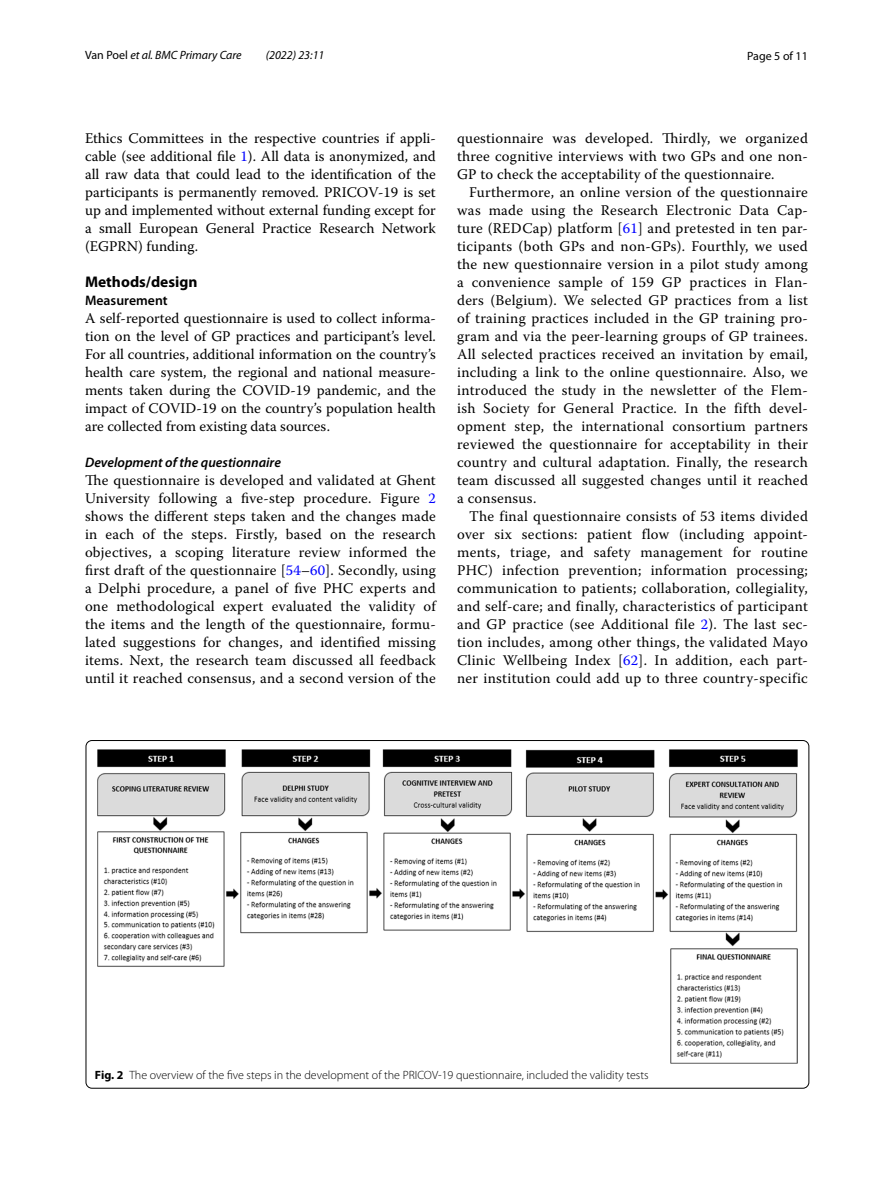
<style>
.page{position:relative;width:893px;height:1187px;background:#fff}
.page>*{position:absolute;margin:0;border:0;box-sizing:border-box;transform-origin:0 0}
.t1{font:700 15.45px "Myriad Pro";color:#000}
.t2{font:14.7px/18px "Warnock Pro";letter-spacing:.015em;color:#000;text-align:justify}
.t3{font:italic 600 13.8px "Myriad Pro";color:#000}
.t4{font:600 13.8px "Myriad Pro";color:#000}
.t5{font:300 12px "Myriad Pro";color:#000}
.t6{font:italic 12px "Myriad Pro";color:#000}
.t7{font:12px "Myriad Pro";color:#000}
.s1{font-style:normal}
.s2{color:#00f}
.s3{font-weight:700}
</style>
<div class="page">
<img style="left:97px;top:749px;width:701px;height:314px">
<p class="t6" style="left:85px;top:48px;width:158px"><span class="s1">Van Poel</span> et al. BMC Primary Care</p>
<p class="t6" style="left:266px;top:48px;width:60px">(2022) 23:11</p>
<p class="t7" style="left:747px;top:48px;width:62px">Page 5 of 11</p>
<p class="t2" style="left:85px;top:128px;width:352px">Ethics Committees in the respective countries if appli&shy;cable (see additional file <span class="s2">1</span>). All data is anonymized, and all raw data that could lead to the identification of the participants is permanently removed. PRICOV-19 is set up and implemented without external funding except for a small European General Practice Research Network (EGPRN) funding.</p>
<p class="t1" style="left:85px;top:271px;width:114px">Methods/design</p>
<p class="t4" style="left:85px;top:291px;width:84px">Measurement</p>
<p class="t2" style="left:85px;top:308px;width:352px">A self-reported questionnaire is used to collect informa&shy;tion on the level of GP practices and participant’s level.<br>For all countries, additional information on the country’s health care system, the regional and national measure&shy;ments taken during the COVID-19 pandemic, and the impact of COVID-19 on the country’s population health are collected from existing data sources.</p>
<p class="t3" style="left:85px;top:453px;width:197px">Development of the questionnaire</p>
<p class="t2" style="left:85px;top:470px;width:352px">The questionnaire is developed and validated at Ghent University following a five-step procedure. Figure <span class="s2">2 </span>shows the different steps taken and the changes made in each of the steps. Firstly, based on the research objectives, a scoping literature review informed the first draft of the questionnaire [<span class="s2">54</span>–<span class="s2">60</span>]. Secondly, using a Delphi procedure, a panel of five PHC experts and one methodological expert evaluated the validity of the items and the length of the questionnaire, formu&shy;lated suggestions for changes, and identified missing items. Next, the research team discussed all feedback until it reached consensus, and a second version of the</p>
<p class="t2" style="left:457px;top:128px;width:352px">questionnaire was developed. Thirdly, we organized three cognitive interviews with two GPs and one non-GP to check the acceptability of the questionnaire.</p>
<p class="t2" style="left:457px;top:182px;width:352px;text-indent:12px">Furthermore, an online version of the questionnaire was made using the Research Electronic Data Cap&shy;ture (REDCap) platform [<span class="s2">61</span>] and pretested in ten par&shy;ticipants (both GPs and non-GPs). Fourthly, we used the new questionnaire version in a pilot study among a convenience sample of 159 GP practices in Flan&shy;ders (Belgium). We selected GP practices from a list of training practices included in the GP training pro&shy;gram and via the peer-learning groups of GP trainees.<br>All selected practices received an invitation by email, including a link to the online questionnaire. Also, we introduced the study in the newsletter of the Flem&shy;ish Society for General Practice. In the fifth devel&shy;opment step, the international consortium partners reviewed the questionnaire for acceptability in their country and cultural adaptation. Finally, the research team discussed all suggested changes until it reached a consensus.</p>
<p class="t2" style="left:457px;top:506px;width:352px;text-indent:12px">The final questionnaire consists of 53 items divided over six sections: patient flow (including appoint&shy;ments, triage, and safety management for routine PHC) infection prevention; information processing; communication to patients; collaboration, collegiality, and self-care; and finally, characteristics of participant and GP practice (see Additional file <span class="s2">2</span>). The last sec&shy;tion includes, among other things, the validated Mayo Clinic Wellbeing Index [<span class="s2">62</span>]. In addition, each part&shy;ner institution could add up to three country-specific</p>
<p class="t5" style="left:95px;top:1068px;width:555px"><span class="s3">Fig. 2</span> The overview of the five steps in the development of the PRICOV-19 questionnaire, included the validity tests</p>
</div>
